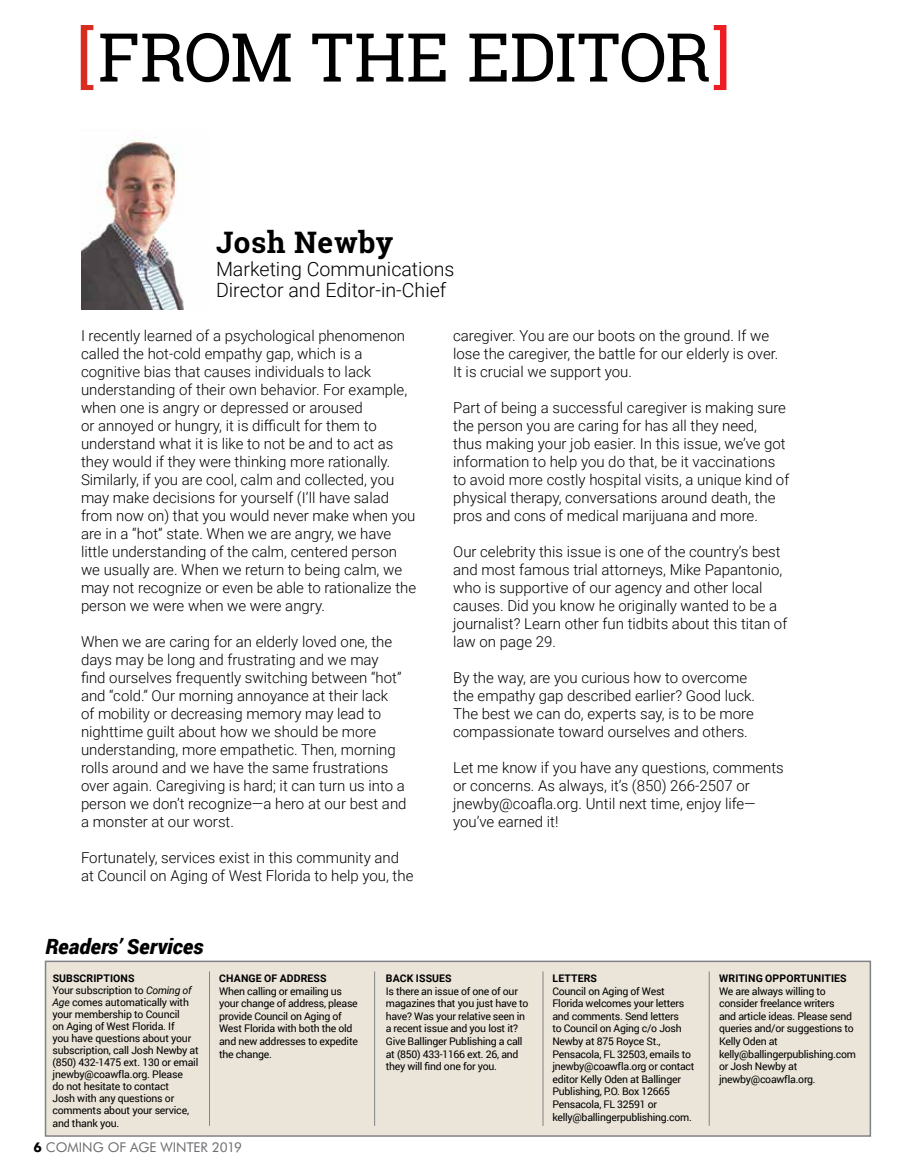
<style>
.page{position:relative;width:918px;height:1175px;background:#fff}
.page>*{position:absolute;margin:0;border:0;box-sizing:border-box;transform-origin:0 0}
.t1{font:67.35px "Roboto Slab";letter-spacing:-.005em;color:#000}
.t2{font:700 29.55px "Roboto Slab";letter-spacing:.02em;color:#000}
.t3{font:italic 900 21px "Roboto";color:#000}
.t4{font:300 19.65px/20.9px "Roboto";color:#000}
.t5{font:300 15px/18px "Roboto";color:#000}
.t6{font:13.5px "Futura BT";color:#6d6e71}
.t7{font:10.5px/12.6px "Roboto";letter-spacing:-.025em;color:#000}
.t8{font:700 10.5px "Roboto";letter-spacing:.01em;color:#000}
.s1{color:#d82c20}
.s2{color:#ed1d24}
.s3{font-weight:700}
.s4{font-style:italic}
.s5{font-weight:700;color:#000}
</style>
<div class="page">
<img style="left:81px;top:138px;width:103px;height:171px">
<div style="left:45px;top:960px;width:826px;height:176px;background:#ebe5d9;border:2px solid #808285"></div>
<hr style="left:209px;top:971px;width:1px;height:154px;background:#808285">
<hr style="left:709px;top:971px;width:1px;height:154px;background:#808285">
<hr style="left:374px;top:971px;width:1px;height:154px;background:#808285">
<hr style="left:543px;top:971px;width:1px;height:154px;background:#808285">
<h1 class="t1" style="left:76px;top:11px;width:657px"><span class="s1">[</span>FROM THE EDITOR<span class="s2">]</span></h1>
<h2 class="t2" style="left:216px;top:222px;width:179px">Josh Newby</h2>
<h3 class="t4" style="left:216px;top:258px;width:240px">Marketing Communications<br>Director and Editor-in-Chief</h3>
<p class="t5" style="left:81px;top:326px;width:337px">I recently learned of a psychological phenomenon called the hot-cold empathy gap, which is a cognitive bias that causes individuals to lack understanding of their own behavior. For example, when one is angry or depressed or aroused<br>or annoyed or hungry, it is difficult for them to understand what it is like to not be and to act as they would if they were thinking more rationally.<br>Similarly, if you are cool, calm and collected, you may make decisions for yourself (I’ll have salad from now on) that you would never make when you are in a “hot” state. When we are angry, we have little understanding of the calm, centered person we usually are. When we return to being calm, we may not recognize or even be able to rationalize the person we were when we were angry.</p>
<p class="t5" style="left:81px;top:632px;width:327px">When we are caring for an elderly loved one, the days may be long and frustrating and we may find ourselves frequently switching between “hot” and “cold.” Our morning annoyance at their lack<br>of mobility or decreasing memory may lead to nighttime guilt about how we should be more understanding, more empathetic. Then, morning rolls around and we have the same frustrations over again. Caregiving is hard; it can turn us into a person we don’t recognize—a hero at our best and a monster at our worst.</p>
<p class="t5" style="left:81px;top:848px;width:334px">Fortunately, services exist in this community and at Council on Aging of West Florida to help you, the</p>
<h3 class="t3" style="left:45px;top:931px;width:160px">Readers’ Services</h3>
<p class="t5" style="left:453px;top:326px;width:327px">caregiver. You are our boots on the ground. If we lose the caregiver, the battle for our elderly is over.<br>It is crucial we support you.</p>
<p class="t5" style="left:453px;top:398px;width:338px">Part of being a successful caregiver is making sure the person you are caring for has all they need, thus making your job easier. In this issue, we’ve got information to help you do that, be it vaccinations to avoid more costly hospital visits, a unique kind of physical therapy, conversations around death, the pros and cons of medical marijuana and more.</p>
<p class="t5" style="left:453px;top:542px;width:336px">Our celebrity this issue is one of the country’s best and most famous trial attorneys, Mike Papantonio, who is supportive of our agency and other local causes. Did you know he originally wanted to be a journalist? Learn other fun tidbits about this titan of law on page 29.</p>
<p class="t5" style="left:453px;top:668px;width:303px">By the way, are you curious how to overcome the empathy gap described earlier? Good luck.<br>The best we can do, experts say, is to be more compassionate toward ourselves and others.</p>
<p class="t5" style="left:453px;top:758px;width:332px">Let me know if you have any questions, comments or concerns. As always, it’s (850) 266-2507 or jnewby@coafla.org. Until next time, enjoy life— you’ve earned it!</p>
<p class="t7" style="left:52px;top:971px;width:148px;line-height:12px"><span class="s3">SUBSCRIPTIONS<br></span>Your subscription to <span class="s4">Coming of<br>Age</span> comes automatically with your membership to Council<br>on Aging of West Florida. If<br>you have questions about your subscription, call Josh Newby at (850) 432-1475 ext. 130 or email jnewby@coawfla.org. Please<br>do not hesitate to contact<br>Josh with any questions or comments about your service, and thank you.</p>
<p class="t8" style="left:219px;top:970px;width:109px">CHANGE OF ADDRESS</p>
<p class="t7" style="left:219px;top:984px;width:140px">When calling or emailing us your change of address, please provide Council on Aging of<br>West Florida with both the old and new addresses to expedite the change.</p>
<p class="t6" style="left:33px;top:1138px;width:210px"><span class="s5">6</span> COMING OF AGE WINTER 2019</p>
<p class="t8" style="left:386px;top:970px;width:67px">BACK ISSUES</p>
<p class="t7" style="left:386px;top:984px;width:144px">Is there an issue of one of our magazines that you just have to have? Was your relative seen in a recent issue and you lost it?<br>Give Ballinger Publishing a call at (850) 433-1166 ext. 26, and they will find one for you.</p>
<p class="t8" style="left:553px;top:970px;width:46px">LETTERS</p>
<p class="t7" style="left:552px;top:984px;width:144px">Council on Aging of West<br>Florida welcomes your letters and comments. Send letters<br>to Council on Aging c/o Josh<br>Newby at 875 Royce St.,<br>Pensacola, FL 32503, emails to jnewby@coawfla.org or contact editor Kelly Oden at Ballinger<br>Publishing, P.O. Box 12665<br>Pensacola, FL 32591 or kelly@ballingerpublishing.com.</p>
<p class="t8" style="left:719px;top:970px;width:129px">WRITING OPPORTUNITIES</p>
<p class="t7" style="left:719px;top:984px;width:138px">We are always willing to consider freelance writers<br>and article ideas. Please send queries and/or suggestions to<br>Kelly Oden at kelly@ballingerpublishing.com or Josh Newby at jnewby@coawfla.org.</p>
</div>
